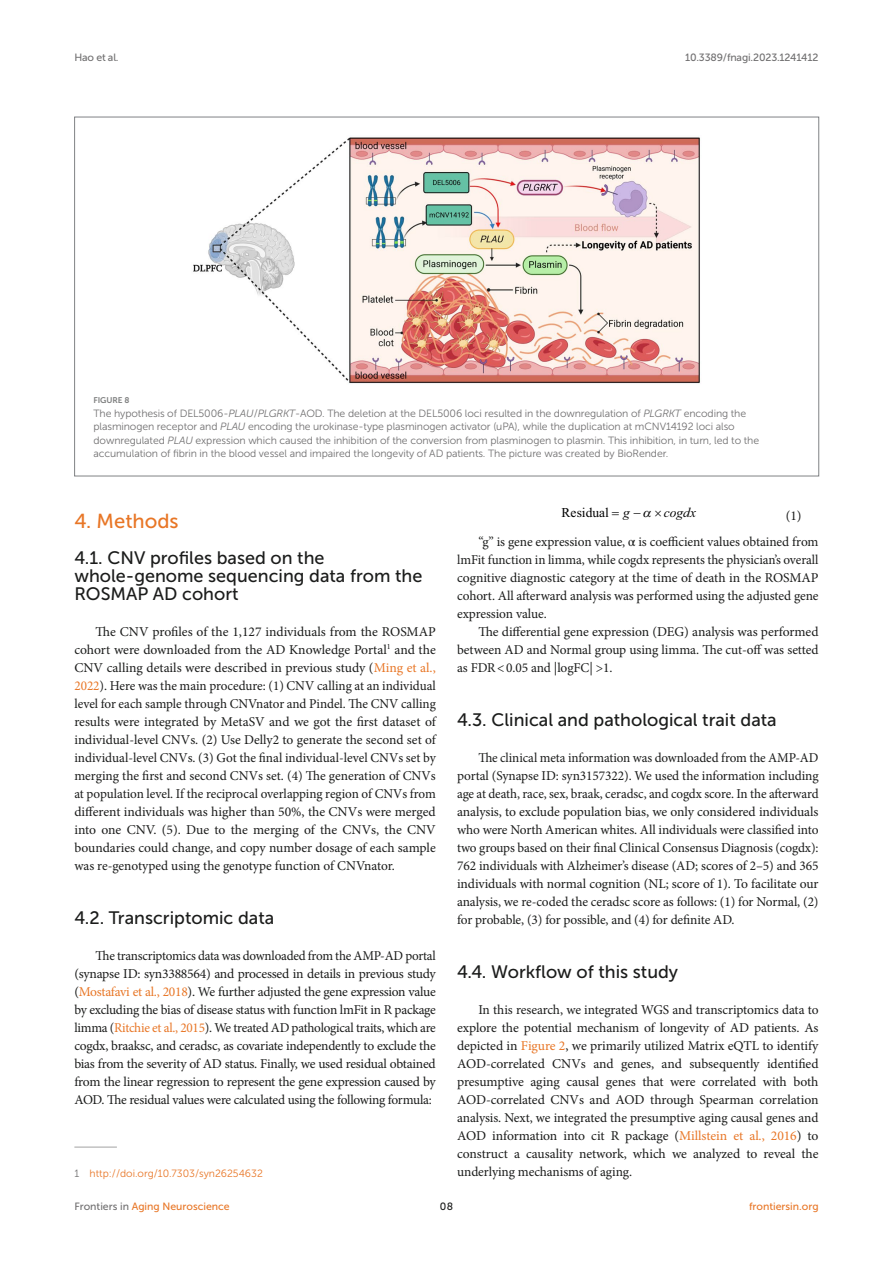
<style>
.page{position:relative;width:893px;height:1263px;background:#fff}
.page>*{position:absolute;margin:0;border:0;box-sizing:border-box;transform-origin:0 0}
.HEAD_1{font:20.25px "Museo Sans 500";color:#e87626}
.HEAD_2{font:18px "Museo Sans 500";color:#1b1c1b}
.HEAD_2_after_HEAD_1{font:18px/18px "Museo Sans 500";color:#1b1c1b}
.TEXT_FLUSH{font:13.5px/18px "Minion Pro";letter-spacing:-.01em;color:#1b1c1b;text-align:justify}
.TEXT{font:13.5px/18px "Minion Pro";letter-spacing:-.005em;color:#1b1c1b;text-align:justify}
.spi-math-img{font:13.5px "Times New Roman";color:#000}
.spi-math-img-2{font:italic 13.5px "Times New Roman";color:#000}
.EQ{font:13.5px "Minion Pro";color:#1b1c1b}
.FIG_LEG{font:10.5px/13.5px "Museo Sans 300";letter-spacing:-.01em;color:#706f70}
.t1{font:10.5px "Museo Sans 500";color:#e87626}
.FOOTNOTE{font:10.5px "Museo Sans 300";color:#e87626}
.t2{font:10.5px "Museo Sans 500";letter-spacing:-.015em;color:#706f70}
.t3{font:10.5px "Museo Sans 500";color:#1b1c1b}
.FIG_HD{font:8.25px "Museo Sans 700";letter-spacing:-.01em;color:#7e7f7f}
.s1{font-style:italic}
.s2{color:#e87626}
.s3{color:#706f70}
.s4{font-family:"STIX General"}
</style>
<div class="page">
<img style="left:193px;top:137px;width:507px;height:247px">
<hr style="left:74px;top:1147px;width:43px;height:1px;background:#a2a3a3">
<p class="t2" style="left:74px;top:51px;width:46px">Hao et al.</p>
<p class="t2" style="left:685px;top:51px;width:135px">10.3389/fnagi.2023.1241412</p>
<p class="FIG_HD" style="left:94px;top:396px;width:37px">FIGURE 8</p>
<p class="FIG_LEG" style="left:94px;top:406px;width:667px">The hypothesis of DEL5006-<span class="s1">PLAU</span>/<span class="s1">PLGRKT</span>-AOD. The deletion at the DEL5006 loci resulted in the downregulation of <span class="s1">PLGRKT</span> encoding the plasminogen receptor and <span class="s1">PLAU</span> encoding the urokinase-type plasminogen activator (uPA), while the duplication at mCNV14192 loci also downregulated <span class="s1">PLAU</span> expression which caused the inhibition of the conversion from plasminogen to plasmin. This inhibition, in turn, led to the accumulation of fibrin in the blood vessel and impaired the longevity of AD patients. The picture was created by BioRender.</p>
<p class="HEAD_1" style="left:74px;top:510px;width:106px">4. Methods</p>
<p class="HEAD_2_after_HEAD_1" style="left:74px;top:549px;width:349px">4.1. CNV profiles based on the whole-genome sequencing data from the<br>ROSMAP AD cohort</p>
<p class="TEXT_FLUSH" style="left:74px;top:623px;width:363px;text-indent:21px">The CNV profiles of the 1,127 individuals from the ROSMAP cohort were downloaded from the AD Knowledge Portal<sup>1</sup> and the CNV calling details were described in previous study (<span class="s2">Ming et al., 2022</span>). Here was the main procedure: (1) CNV calling at an individual level for each sample through CNVnator and Pindel. The CNV calling results were integrated by MetaSV and we got the first dataset of individual-level CNVs. (2) Use Delly2 to generate the second set of individual-level CNVs. (3) Got the final individual-level CNVs set by merging the first and second CNVs set. (4) The generation of CNVs at population level. If the reciprocal overlapping region of CNVs from different individuals was higher than 50%, the CNVs were merged into one CNV. (5). Due to the merging of the CNVs, the CNV boundaries could change, and copy number dosage of each sample was re-genotyped using the genotype function of CNVnator.</p>
<p class="HEAD_2" style="left:74px;top:908px;width:201px">4.2. Transcriptomic data</p>
<p class="TEXT_FLUSH" style="left:74px;top:947px;width:363px;text-indent:21px">The transcriptomics data was downloaded from the AMP-AD portal (synapse ID: syn3388564) and processed in details in previous study (<span class="s2">Mostafavi et al., 2018</span>). We further adjusted the gene expression value by excluding the bias of disease status with function lmFit in R package limma (<span class="s2">Ritchie et al., 2015</span>). We treated AD pathological traits, which are cogdx, braaksc, and ceradsc, as covariate independently to exclude the bias from the severity of AD status. Finally, we used residual obtained from the linear regression to represent the gene expression caused by AOD. The residual values were calculated using the following formula:</p>
<p class="FOOTNOTE" style="left:74px;top:1167px;width:190px"><span class="s3">1</span> http://doi.org/10.7303/syn26254632</p>
<p class="spi-math-img" style="left:562px;top:504px;width:49px">Residual</p>
<p class="spi-math-img-2" style="left:623px;top:503px;width:19px">g −</p>
<p class="spi-math-img-2" style="left:664px;top:503px;width:34px">cogdx</p>
<p class="EQ" style="left:786px;top:506px;width:17px">(1)</p>
<p class="TEXT" style="left:457px;top:533px;width:363px;text-indent:21px">“g” is gene expression value, <span class="s4">α</span> is coefficient values obtained from lmFit function in limma, while cogdx represents the physician’s overall cognitive diagnostic category at the time of death in the ROSMAP cohort. All afterward analysis was performed using the adjusted gene expression value.</p>
<p class="TEXT" style="left:457px;top:623px;width:363px;text-indent:21px">The differential gene expression (DEG) analysis was performed between AD and Normal group using limma. The cut-off was setted as FDR&lt;0.05 and |logFC| &gt;1.</p>
<p class="HEAD_2" style="left:457px;top:710px;width:321px">4.3. Clinical and pathological trait data</p>
<p class="TEXT_FLUSH" style="left:457px;top:749px;width:363px;text-indent:21px">The clinical meta information was downloaded from the AMP-AD portal (Synapse ID: syn3157322). We used the information including age at death, race, sex, braak, ceradsc, and cogdx score. In the afterward analysis, to exclude population bias, we only considered individuals who were North American whites. All individuals were classified into two groups based on their final Clinical Consensus Diagnosis (cogdx):<br>762 individuals with Alzheimer’s disease (AD; scores of 2–5) and 365 individuals with normal cognition (NL; score of 1). To facilitate our analysis, we re-coded the ceradsc score as follows: (1) for Normal, (2) for probable, (3) for possible, and (4) for definite AD.</p>
<p class="HEAD_2" style="left:457px;top:962px;width:223px">4.4. Workflow of this study</p>
<p class="TEXT_FLUSH" style="left:457px;top:1001px;width:363px;text-indent:21px">In this research, we integrated WGS and transcriptomics data to explore the potential mechanism of longevity of AD patients. As depicted in <span class="s2">Figure 2</span>, we primarily utilized Matrix eQTL to identify AOD-correlated CNVs and genes, and subsequently identified presumptive aging causal genes that were correlated with both AOD-correlated CNVs and AOD through Spearman correlation analysis. Next, we integrated the presumptive aging causal genes and AOD information into cit R package (<span class="s2">Millstein et al., 2016</span>) to construct a causality network, which we analyzed to reveal the underlying mechanisms of aging.</p>
<p class="t1" style="left:74px;top:1200px;width:157px"><span class="s3">Frontiers in</span> Aging Neuroscience</p>
<p class="t3" style="left:440px;top:1200px;width:15px">08</p>
<p class="t1" style="left:749px;top:1200px;width:71px">frontiersin.org</p>
</div>
